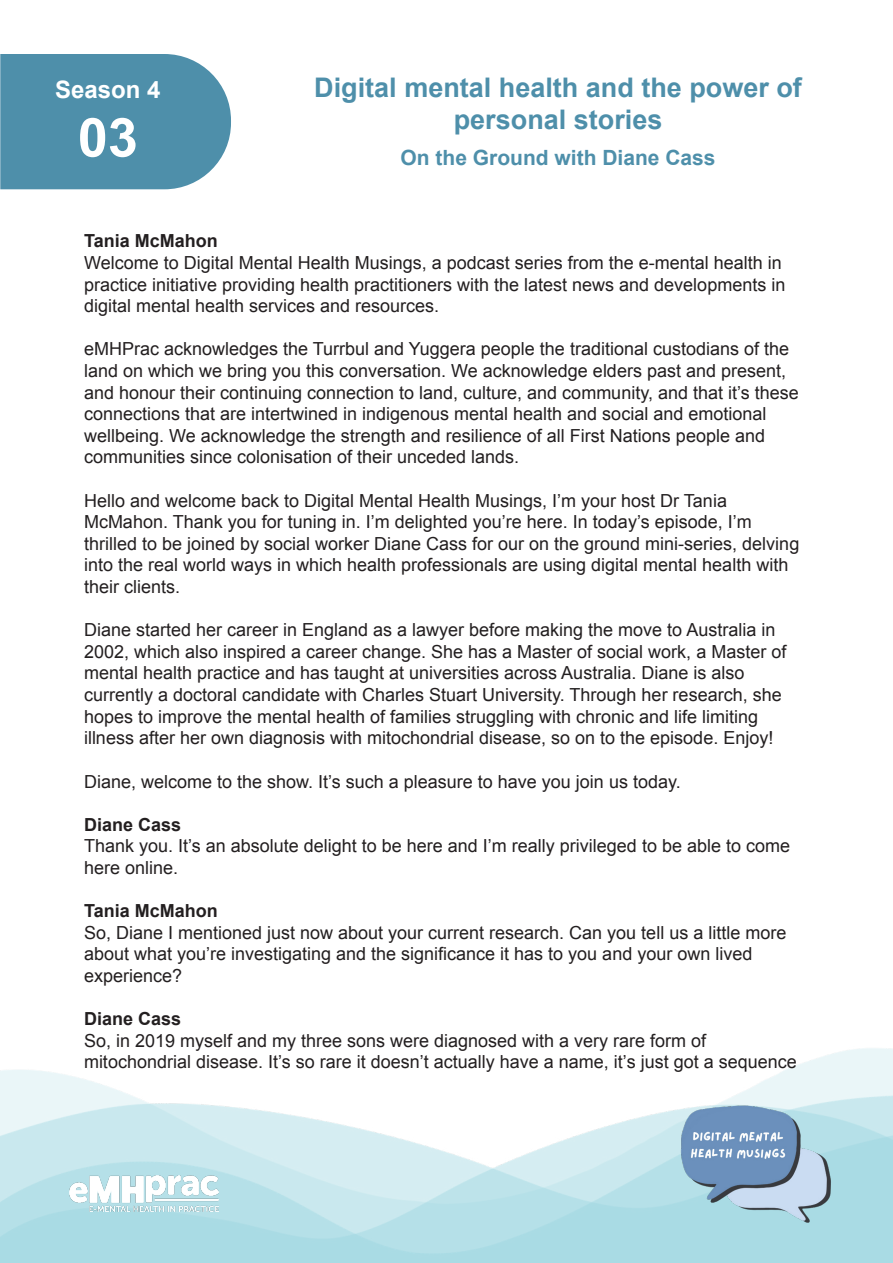
<style>
.page{position:relative;width:893px;height:1263px;background:#fff}
.page>*{position:absolute;margin:0;border:0;box-sizing:border-box;transform-origin:0 0}
.t1{font:700 54px "Arial";color:#fff}
.t2{font:700 27px "Arial";color:#4e8faa}
.t3{font:700 24px "Arial";color:#fff}
.t4{font:700 21px "Arial";color:#4e8faa}
.t5{font:18px/21.6px "Arial";color:#231f20}
.t6{font:700 18px "Arial";color:#231f20}
</style>
<div class="page">
<img style="left:670px;top:1079px;width:169px;height:169px">
<img style="left:69px;top:1176px;width:150px;height:36px">
<svg style="left:0;top:54px;width:231px;height:135px;background:#5895ae"></svg>
<p class="t3" style="left:55px;top:74px;width:107px">Season 4</p>
<p class="t1" style="left:78px;top:102px;width:62px">03</p>
<p class="t2" style="left:314px;top:69px;width:489px">Digital mental health and the power of</p>
<p class="t2" style="left:454px;top:102px;width:210px">personal stories</p>
<p class="t4" style="left:401px;top:144px;width:317px">On the Ground with Diane Cass</p>
<p class="t6" style="left:84px;top:229px;width:135px">Tania McMahon</p>
<p class="t5" style="left:84px;top:252px;width:703px">Welcome to Digital Mental Health Musings, a podcast series from the e-mental health in practice initiative providing health practitioners with the latest news and developments in digital mental health services and resources.</p>
<p class="t5" style="left:84px;top:338px;width:716px">eMHPrac acknowledges the Turrbul and Yuggera people the traditional custodians of the land on which we bring you this conversation. We acknowledge elders past and present, and honour their continuing connection to land, culture, and community, and that it’s these connections that are intertwined in indigenous mental health and social and emotional</p>
<p class="t5" style="left:84px;top:425px;width:682px">wellbeing. We acknowledge the strength and resilience of all First Nations people and communities since colonisation of their unceded lands.</p>
<p class="t5" style="left:84px;top:490px;width:644px">Hello and welcome back to Digital Mental Health Musings, I’m your host Dr Tania</p>
<p class="t5" style="left:84px;top:511px;width:717px">McMahon. Thank you for tuning in. I’m delighted you’re here. In today’s episode, I’m thrilled to be joined by social worker Diane Cass for our on the ground mini-series, delving into the real world ways in which health professionals are using digital mental health with their clients.</p>
<p class="t5" style="left:84px;top:619px;width:704px">Diane started her career in England as a lawyer before making the move to Australia in<br>2002, which also inspired a career change. She has a Master of social work, a Master of mental health practice and has taught at universities across Australia. Diane is also</p>
<p class="t5" style="left:84px;top:684px;width:699px">currently a doctoral candidate with Charles Stuart University. Through her research, she hopes to improve the mental health of families struggling with chronic and life limiting</p>
<p class="t5" style="left:84px;top:727px;width:691px">illness after her own diagnosis with mitochondrial disease, so on to the episode. Enjoy!</p>
<p class="t5" style="left:84px;top:770px;width:598px">Diane, welcome to the show. It’s such a pleasure to have you join us today.</p>
<p class="t6" style="left:84px;top:812px;width:99px">Diane Cass</p>
<p class="t5" style="left:84px;top:835px;width:708px">Thank you. It’s an absolute delight to be here and I’m really privileged to be able to come here online.</p>
<p class="t6" style="left:84px;top:899px;width:135px">Tania McMahon</p>
<p class="t5" style="left:84px;top:922px;width:704px">So, Diane I mentioned just now about your current research. Can you tell us a little more about what you’re investigating and the significance it has to you and your own lived</p>
<p class="t5" style="left:84px;top:965px;width:100px">experience?</p>
<p class="t6" style="left:84px;top:1007px;width:99px">Diane Cass</p>
<p class="t5" style="left:84px;top:1030px;width:624px">So, in 2019 myself and my three sons were diagnosed with a very rare form of</p>
<p class="t5" style="left:84px;top:1051px;width:714px">mitochondrial disease. It’s so rare it doesn’t actually have a name, it’s just got a sequence</p>
</div>
